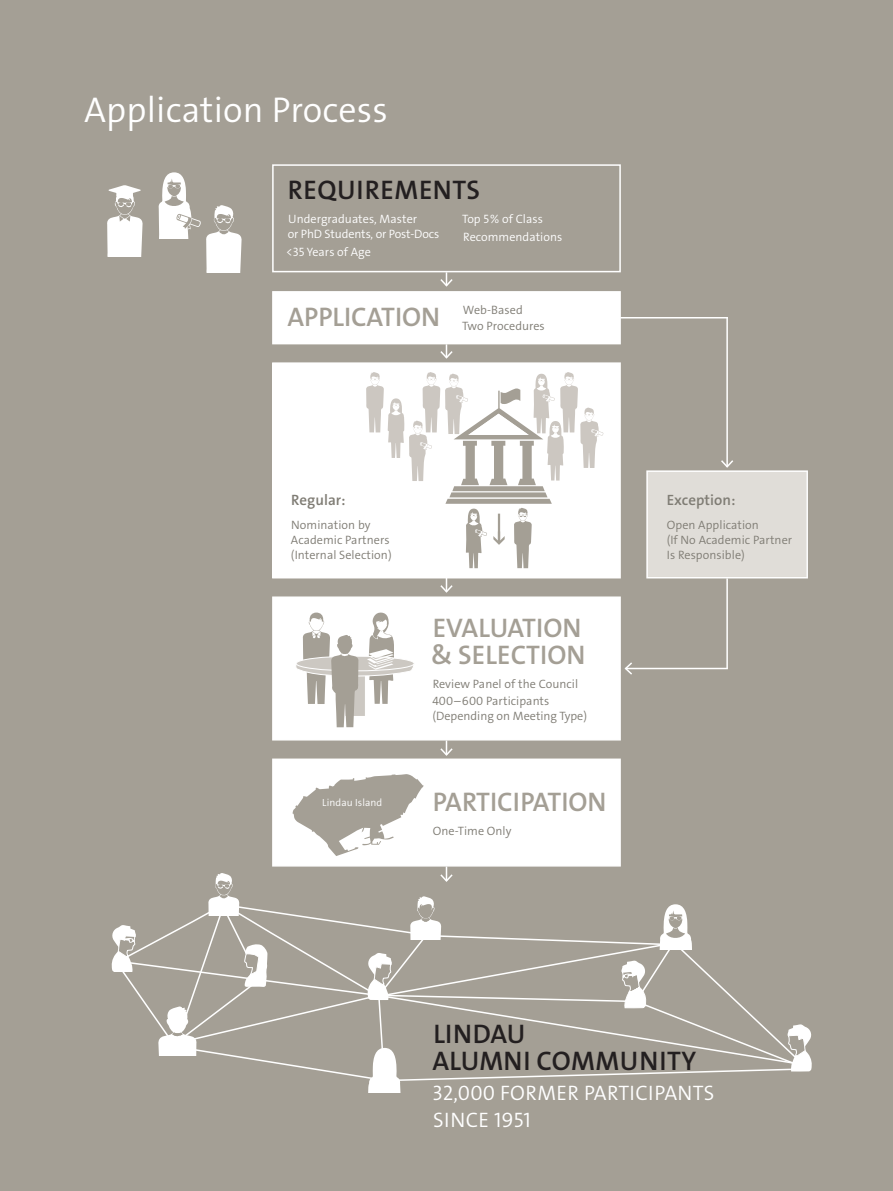
<style>
.page{position:relative;width:893px;height:1191px;background:#a49f95}
.page>*{position:absolute;margin:0;border:0;box-sizing:border-box;transform-origin:0 0}
.t1{font:36px "The Sans LP4 Se Lig";letter-spacing:.005em;color:#fff}
.t2{font:27px/27px "The Sans LP6 Se Bld";color:#a49f95}
.t3{font:27px/27px "The Sans LP6 Se Bld";letter-spacing:.02em;color:#231f20}
.t4{font:21px/27px "The Sans LP4 Se Lig";letter-spacing:.02em;color:#fff}
.t5{font:15px "The Sans LP6 Se Bld";letter-spacing:.005em;color:#7f7c74}
.t6{font:12.15px/15px "The Sans LP4 Se Lig";letter-spacing:.005em;color:#7f7c74}
.t7{font:12.15px/15px "The Sans LP4 Se Lig";letter-spacing:.005em;color:#fff}
.t8{font:10.35px "The Sans LP4 Se Lig";letter-spacing:.005em;color:#fff}
</style>
<div class="page">
<div style="left:272px;top:164px;width:349px;height:108px;border:2px solid #fff"></div>
<div style="left:272px;top:291px;width:349px;height:53px;background:#fff"></div>
<div style="left:272px;top:596px;width:349px;height:144px;background:#fff;border:2px solid #fff"></div>
<div style="left:272px;top:758px;width:349px;height:108px;background:#fff;border:2px solid #fff"></div>
<svg style="left:107px;top:185px;width:36px;height:71px"></svg>
<svg style="left:158px;top:172px;width:84px;height:100px"></svg>
<svg style="left:296px;top:612px;width:118px;height:115px"></svg>
<svg style="left:293px;top:774px;width:131px;height:82px"></svg>
<svg style="left:439px;top:578px;width:15px;height:15px"></svg>
<div style="left:272px;top:362px;width:349px;height:216px;background:#fff"></div>
<svg style="left:366px;top:372px;width:237px;height:196px;background:#edecea"></svg>
<svg style="left:439px;top:272px;width:15px;height:15px"></svg>
<svg style="left:439px;top:344px;width:15px;height:15px"></svg>
<hr style="left:726px;top:317px;width:2px;height:150px;background:#fff">
<svg style="left:646px;top:458px;width:162px;height:120px;background:#dad7d2"></svg>
<hr style="left:620px;top:317px;width:108px;height:1px;background:#fff">
<hr style="left:626px;top:668px;width:102px;height:1px;background:#fff">
<svg style="left:624px;top:662px;width:10px;height:13px"></svg>
<hr style="left:726px;top:578px;width:2px;height:90px;background:#fff">
<svg style="left:439px;top:740px;width:15px;height:16px"></svg>
<svg style="left:647px;top:904px;width:165px;height:170px"></svg>
<svg style="left:647px;top:923px;width:161px;height:144px"></svg>
<svg style="left:111px;top:866px;width:536px;height:226px"></svg>
<svg style="left:172px;top:1032px;width:11px;height:5px"></svg>
<h1 class="t1" style="left:84px;top:87px;width:305px">Application Process</h1>
<h2 class="t3" style="left:288px;top:177px;width:194px">REQUIREMENTS</h2>
<p class="t7" style="left:288px;top:212px;width:153px">Undergraduates, Master<br>or PhD Students, or Post-Docs</p>
<p class="t7" style="left:286px;top:245px;width:87px">&lt;35 Years of Age</p>
<p class="t7" style="left:462px;top:210px;width:102px;line-height:18px">Top 5% of Class<br>Recommendations</p>
<h2 class="t2" style="left:287px;top:303px;width:154px">APPLICATION</h2>
<p class="t6" style="left:462px;top:301px;width:84px;line-height:16.5px">Web-Based<br>Two Procedures</p>
<p class="t5" style="left:291px;top:490px;width:56px">Regular:</p>
<p class="t6" style="left:291px;top:518px;width:102px">Nomination by<br>Academic Partners (Internal Selection)</p>
<p class="t8" style="left:322px;top:796px;width:62px">Lindau Island</p>
<h2 class="t2" style="left:431px;top:615px;width:156px">EVALUATION &amp; SELECTION</h2>
<p class="t6" style="left:432px;top:676px;width:147px;line-height:16.5px">Review Panel of the Council<br>400–600 Participants</p>
<p class="t6" style="left:432px;top:708px;width:156px">(Depending on Meeting Type)</p>
<h2 class="t2" style="left:433px;top:788px;width:175px">PARTICIPATION</h2>
<p class="t6" style="left:433px;top:823px;width:80px">One-Time Only</p>
<p class="t5" style="left:667px;top:490px;width:70px">Exception:</p>
<p class="t6" style="left:667px;top:518px;width:127px">Open Application<br>(If No Academic Partner<br>Is Responsible)</p>
<h2 class="t3" style="left:432px;top:1021px;width:265px">LINDAU<br>ALUMNI COMMUNITY</h2>
<h3 class="t4" style="left:432px;top:1079px;width:283px">32,000 FORMER PARTICIPANTS<br>SINCE 1951</h3>
</div>
